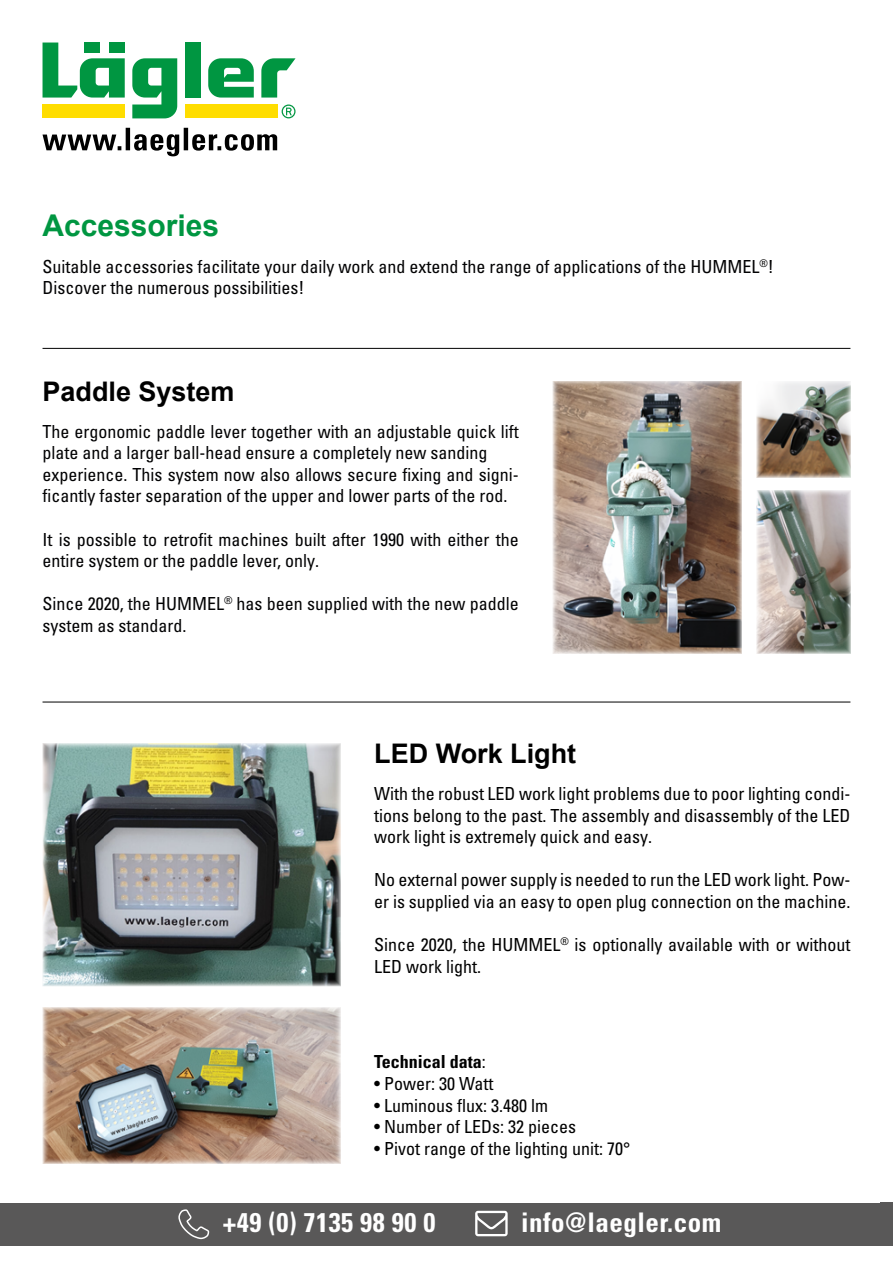
<style>
.page{position:relative;width:893px;height:1263px;background:#fff}
.page>*{position:absolute;margin:0;border:0;box-sizing:border-box;transform-origin:0 0}
.t1{font:700 30px "Arial";color:#009641}
.t2{font:700 condensed 27px "Univers LT Std";letter-spacing:.02em;color:#fff}
.t3{font:700 27px "Arial";color:#000}
.t4{font:condensed 18px/21.6px "Univers LT Pro";color:#020203}
.t5{font:condensed 18px/21.6px "Univers LT Pro";color:#000}
.t6{font:700 condensed 18px "Univers LT Pro";color:#000}
.s1{font-weight:400}
</style>
<div class="page">
<img style="left:553px;top:381px;width:188px;height:272px">
<img style="left:757px;top:381px;width:93px;height:96px">
<img style="left:757px;top:490px;width:93px;height:163px">
<img style="left:43px;top:744px;width:297px;height:242px">
<img style="left:43px;top:1008px;width:297px;height:155px">
<hr style="left:43px;top:702px;width:807px;height:1px;background:#000">
<hr style="left:43px;top:348px;width:807px;height:1px;background:#000">
<div style="left:880px;top:1202px;width:13px;height:43px;background:#595858"></div>
<div style="left:43px;top:105px;width:82px;height:13px;background:#fd0"></div>
<div style="left:185px;top:105px;width:92px;height:13px;background:#fd0"></div>
<svg style="left:261px;top:58px;width:35px;height:40px"></svg>
<svg style="left:208px;top:58px;width:46px;height:40px"></svg>
<div style="left:185px;top:43px;width:16px;height:55px;background:#009641"></div>
<svg style="left:132px;top:58px;width:45px;height:60px"></svg>
<svg style="left:43px;top:43px;width:82px;height:55px"></svg>
<svg style="left:282px;top:105px;width:14px;height:13px"></svg>
<svg style="left:43px;top:128px;width:234px;height:28px"></svg>
<div style="left:0;top:1203px;width:893px;height:43px;background:#595858"></div>
<svg style="left:178px;top:1209px;width:32px;height:31px"></svg>
<svg style="left:475px;top:1211px;width:33px;height:25px"></svg>
<h1 class="t1" style="left:43px;top:204px;width:178px">Accessories</h1>
<p class="t4" style="left:43px;top:255px;width:733px">Suitable accessories facilitate your daily work and extend the range of applications of the HUMMEL<sup>®</sup>!<br>Discover the numerous possibilities!</p>
<h2 class="t3" style="left:43px;top:372px;width:194px">Paddle System</h2>
<p class="t4" style="left:43px;top:420px;width:478px">The ergonomic paddle lever together with an adjustable quick lift plate and a larger ball-head ensure a completely new sanding experience. This system now also allows secure fixing and signi&shy;ficantly faster separation of the upper and lower parts of the rod.</p>
<p class="t4" style="left:43px;top:528px;width:478px">It is possible to retrofit machines built after 1990 with either the entire system or the paddle lever, only.</p>
<p class="t4" style="left:43px;top:593px;width:478px">Since 2020, the HUMMEL<sup>®</sup> has been supplied with the new paddle system as standard.</p>
<h2 class="t3" style="left:374px;top:735px;width:204px">LED Work Light</h2>
<p class="t5" style="left:374px;top:782px;width:478px;text-align:justify">With the robust LED work light problems due to poor lighting condi&shy;tions belong to the past. The assembly and disassembly of the LED work light is extremely quick and easy.</p>
<p class="t5" style="left:374px;top:869px;width:478px">No external power supply is needed to run the LED work light. Pow&shy;er is supplied via an easy to open plug connection on the machine.</p>
<p class="t5" style="left:374px;top:934px;width:478px">Since 2020, the HUMMEL<sup>®</sup> is optionally available with or without<br>LED work light.</p>
<p class="t6" style="left:374px;top:1051px;width:113px">Technical data<span class="s1">:</span></p>
<p class="t5" style="left:374px;top:1072px;width:121px">• Power: 30 Watt</p>
<p class="t5" style="left:374px;top:1094px;width:175px">• Luminous flux: 3.480 lm</p>
<p class="t5" style="left:374px;top:1116px;width:203px">• Number of LEDs: 32 pieces</p>
<p class="t5" style="left:374px;top:1137px;width:258px">• Pivot range of the lighting unit: 70°</p>
<h2 class="t2" style="left:223px;top:1206px;width:214px">+49 (0) 7135 98 90 0</h2>
<h2 class="t2" style="left:521px;top:1206px;width:202px">info@laegler.com</h2>
</div>
